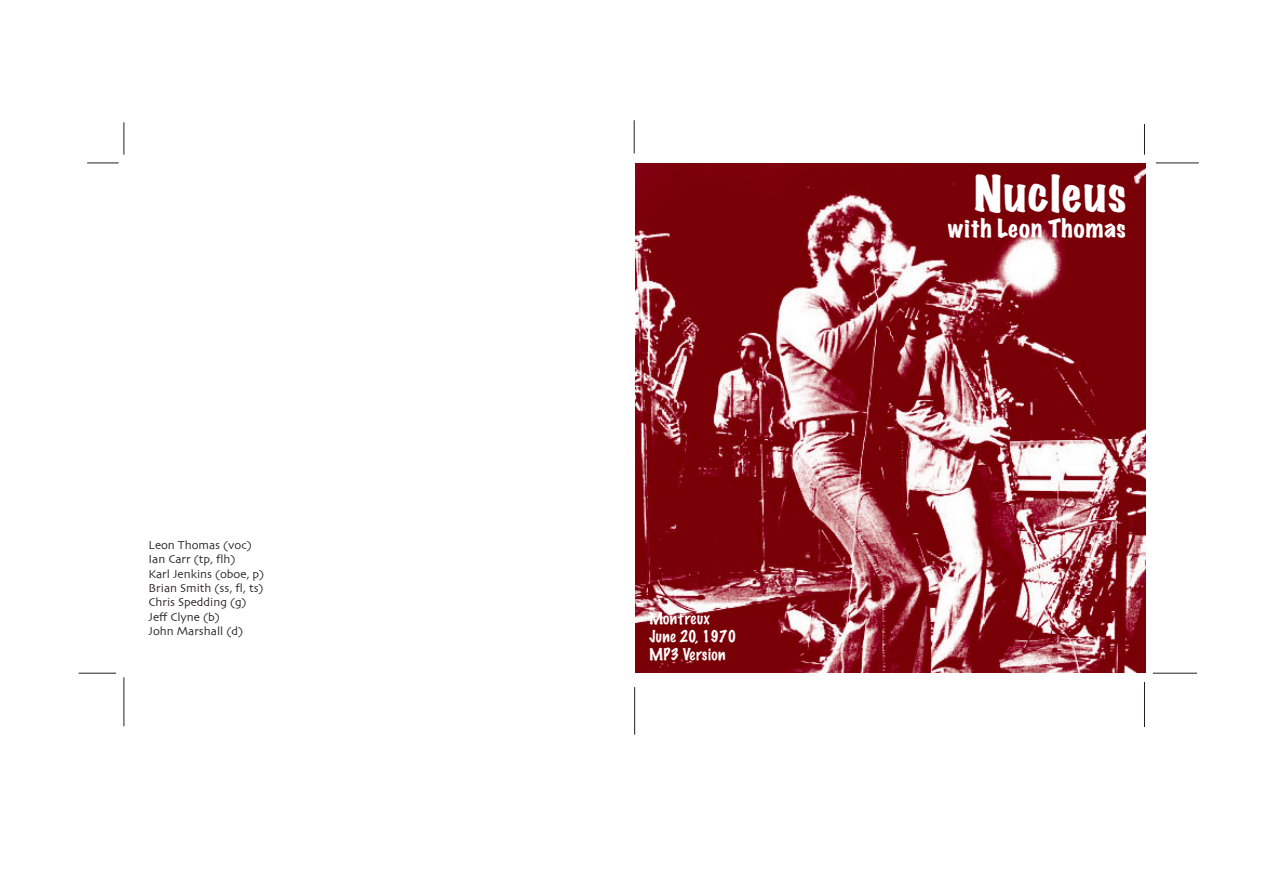
<style>
.page{position:relative;width:1263px;height:893px;background:#fff}
.page>*{position:absolute;margin:0;border:0;box-sizing:border-box;transform-origin:0 0}
.t1{font:expanded 45px "Marker Felt";letter-spacing:.035em;color:#fff}
.t2{font:expanded 22.5px "Marker Felt";letter-spacing:.035em;color:#fff}
.t3{font:100 15px "Marker Felt";letter-spacing:.03em;color:#fff}
.t4{font:100 15px "Marker Felt";color:#fff}
.t5{font:12px "Skia";color:#231f20}
</style>
<div class="page">
<hr style="left:124px;top:122px;width:1px;height:33px;background:#231f20">
<hr style="left:87px;top:163px;width:32px;height:1px;background:#231f20">
<hr style="left:634px;top:120px;width:1px;height:33px;background:#231f20">
<hr style="left:1144px;top:124px;width:1px;height:31px;background:#231f20">
<hr style="left:1156px;top:163px;width:43px;height:1px;background:#231f20">
<hr style="left:1153px;top:673px;width:44px;height:1px;background:#231f20">
<hr style="left:1144px;top:682px;width:1px;height:45px;background:#231f20">
<hr style="left:79px;top:673px;width:37px;height:1px;background:#231f20">
<hr style="left:124px;top:677px;width:1px;height:49px;background:#231f20">
<hr style="left:634px;top:687px;width:1px;height:48px;background:#231f20">
<img style="left:635px;top:164px;width:510px;height:509px">
<p class="t5" style="left:149px;top:538px;width:105px">Leon Thomas (voc)</p>
<p class="t5" style="left:149px;top:552px;width:89px">Ian Carr (tp, flh)</p>
<p class="t5" style="left:149px;top:566px;width:117px">Karl Jenkins (oboe, p)</p>
<p class="t5" style="left:149px;top:581px;width:117px">Brian Smith (ss, fl, ts)</p>
<p class="t5" style="left:149px;top:595px;width:100px">Chris Spedding (g)</p>
<p class="t5" style="left:149px;top:610px;width:73px">Jeff Clyne (b)</p>
<p class="t5" style="left:149px;top:624px;width:96px">John Marshall (d)</p>
<p class="t3" style="left:649px;top:608px;width:62px">Montreux</p>
<p class="t4" style="left:649px;top:626px;width:89px">June 20, 1970</p>
<p class="t3" style="left:649px;top:644px;width:78px">MP3 Version</p>
<p class="t1" style="left:974px;top:161px;width:153px">Nucleus</p>
<p class="t2" style="left:948px;top:212px;width:179px">with Leon Thomas</p>
</div>
